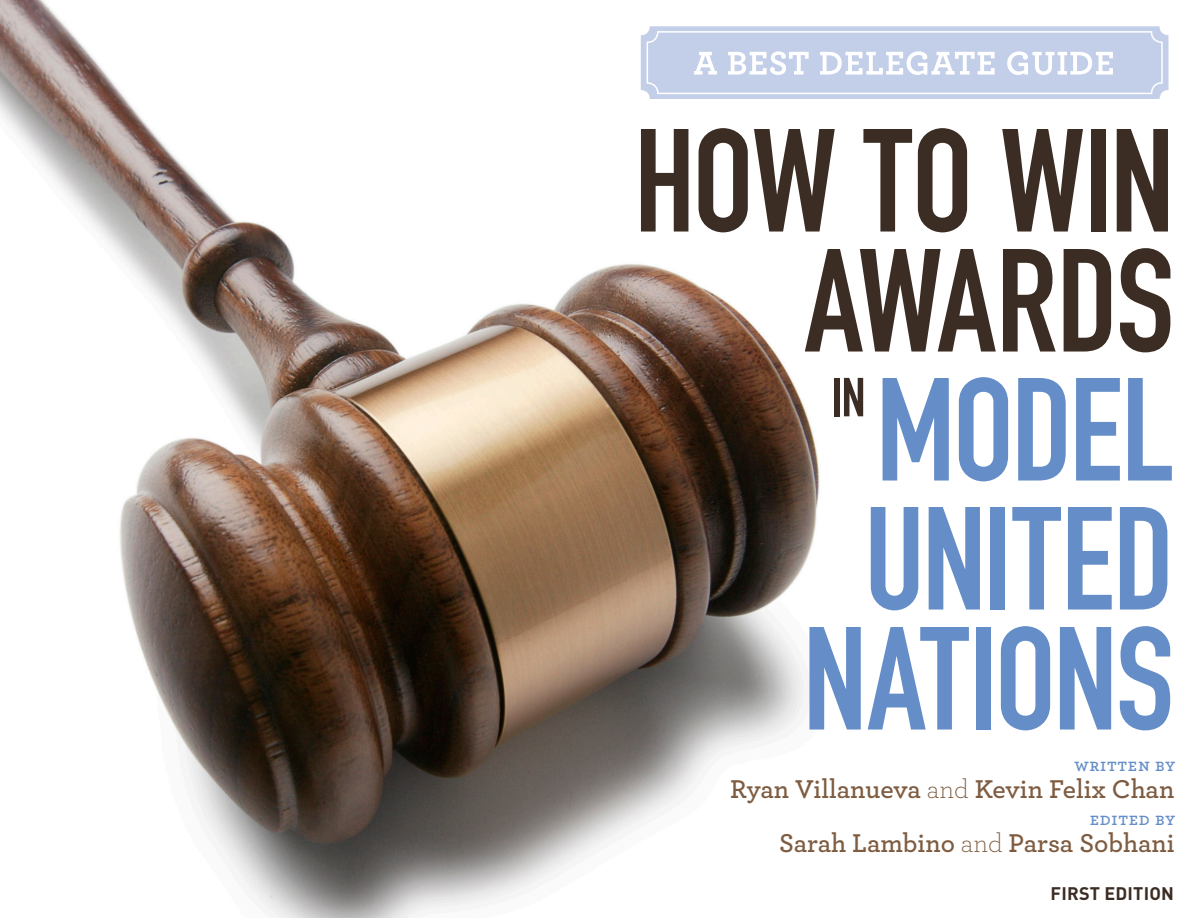
<style>
.page{position:relative;width:1188px;height:918px;background:#fff}
.page>*{position:absolute;margin:0;border:0;box-sizing:border-box;transform-origin:0 0}
.t1{font:144px/120px "DIN Engschrift Std";letter-spacing:-.02em;color:#658ec9;text-align:center}
.t2{font:144px/120px "DIN Engschrift Std";letter-spacing:-.015em;color:#3b2d24;text-align:right}
.t3{font:54px "DIN Engschrift Std";color:#3b2d24}
.t4{font:600 27px "Archer";color:#7e5c41}
.SUBCOVER{font:600 18px "Archer";letter-spacing:.04em;color:#658ec9}
.t5{font:700 18px "DIN Pro";letter-spacing:.01em;color:#3b2d24}
.s1{font-weight:300}
</style>
<div class="page">
<img style="left:0;top:0;width:820px;height:918px">
<div style="left:641px;top:26px;width:527px;height:73px;background:#c3cfe9;border-radius:9px"></div>
<div style="left:647px;top:31px;width:516px;height:63px;border:2px solid #fff;border-radius:10px"></div>
<svg style="left:694px;top:51px;width:419px;height:24px"></svg>
<p class="t2" style="left:634px;top:122px;width:542px">HOW TO WIN<br>AWARDS</p>
<p class="t3" style="left:831px;top:366px;width:36px">IN</p>
<p class="t1" style="left:876px;top:371px;width:300px">MODEL</p>
<p class="t1" style="left:803px;top:500px;width:373px">UNITED<br>NATIONS</p>
<p class="SUBCOVER" style="left:1074px;top:752px;width:102px">written by</p>
<p class="t4" style="left:730px;top:769px;width:446px">Ryan Villanueva <span class="s1">and</span> Kevin Felix Chan</p>
<p class="SUBCOVER" style="left:1090px;top:806px;width:87px">edited by</p>
<p class="t4" style="left:779px;top:823px;width:397px">Sarah Lambino <span class="s1">and</span> Parsa Sobhani</p>
<p class="t5" style="left:1051px;top:881px;width:125px">FIRST EDITION</p>
</div>
